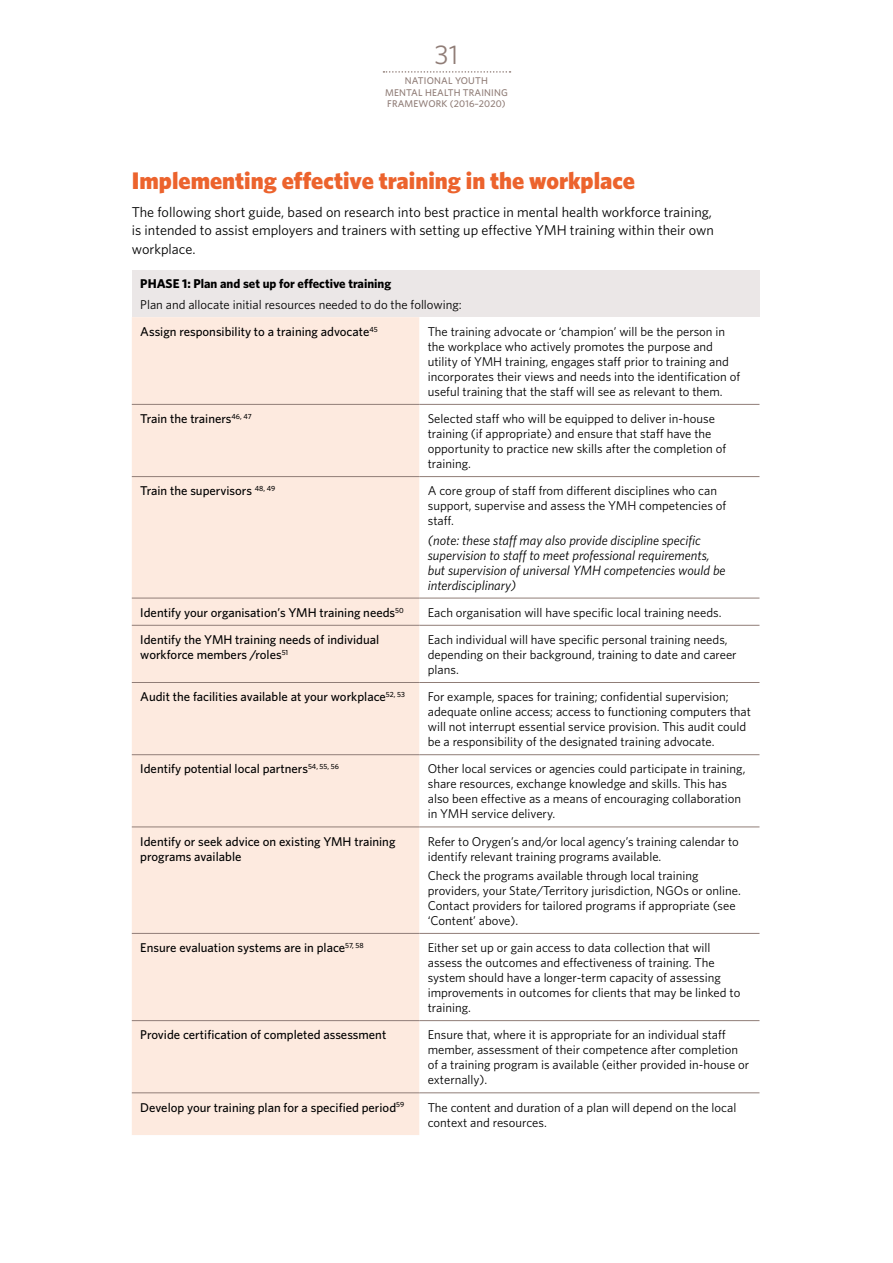
<style>
.page{position:relative;width:893px;height:1263px;background:#fff}
.page>*{position:absolute;margin:0;border:0;box-sizing:border-box;transform-origin:0 0}
.t1{font:27px "Whitney";color:#907d77}
.t2{font:900 24px "Whitney";color:#ec632d}
.t3{font:14.25px/18.8px "Whitney";color:#000}
.t4{font:italic 13.5px/15px "Whitney";color:#000}
.t5{font:12.75px/15px "Whitney";color:#000}
.t6{font:500 12.75px/15px "Whitney";color:#000}
.t7{font:700 12.75px "Whitney";color:#000}
.t8{font:500 9.75px/11.2px "Whitney";letter-spacing:.015em;color:#907d77;text-align:center}
.s1{font-weight:500}
</style>
<div class="page">
<svg style="left:383px;top:71px;width:127px;height:2px"></svg>
<div style="left:132px;top:271px;width:627px;height:46px;background:#ebe7e7"></div>
<div style="left:132px;top:317px;width:287px;height:818px;background:#fdeadf"></div>
<hr style="left:132px;top:404px;width:287px;height:1px;background:#907d77">
<hr style="left:419px;top:404px;width:340px;height:1px;background:#907d77">
<hr style="left:132px;top:476px;width:287px;height:1px;background:#907d77">
<hr style="left:419px;top:476px;width:340px;height:1px;background:#907d77">
<hr style="left:132px;top:598px;width:287px;height:1px;background:#907d77">
<hr style="left:419px;top:598px;width:340px;height:1px;background:#907d77">
<hr style="left:132px;top:625px;width:287px;height:1px;background:#907d77">
<hr style="left:419px;top:625px;width:340px;height:1px;background:#907d77">
<hr style="left:132px;top:682px;width:287px;height:1px;background:#907d77">
<hr style="left:419px;top:682px;width:340px;height:1px;background:#907d77">
<hr style="left:132px;top:754px;width:287px;height:1px;background:#907d77">
<hr style="left:419px;top:754px;width:340px;height:1px;background:#907d77">
<hr style="left:132px;top:827px;width:287px;height:1px;background:#907d77">
<hr style="left:419px;top:827px;width:340px;height:1px;background:#907d77">
<hr style="left:132px;top:933px;width:287px;height:1px;background:#907d77">
<hr style="left:419px;top:933px;width:340px;height:1px;background:#907d77">
<hr style="left:132px;top:1020px;width:287px;height:1px;background:#907d77">
<hr style="left:419px;top:1020px;width:340px;height:1px;background:#907d77">
<hr style="left:132px;top:1092px;width:287px;height:1px;background:#907d77">
<hr style="left:419px;top:1092px;width:340px;height:1px;background:#907d77">
<h1 class="t1" style="left:435px;top:37px;width:25px">31</h1>
<p class="t8" style="left:385px;top:75px;width:124px">NATIONAL YOUTH<br>MENTAL HEALTH TRAINING<br>FRAMEWORK (2016–2020)</p>
<h2 class="t2" style="left:132px;top:165px;width:505px">Implementing effective training in the workplace</h2>
<p class="t3" style="left:132px;top:202px;width:583px">The following short guide, based on research into best practice in mental health workforce training, is intended to assist employers and trainers with setting up effective YMH training within their own workplace.</p>
<p class="t7" style="left:140px;top:275px;width:252px">PHASE 1: Plan and set up for effective training</p>
<p class="t5" style="left:140px;top:290px;width:323px;line-height:27.2px">Plan and allocate initial resources needed to do the following:<br><span class="s1">Assign responsibility to a training advocate</span><sup>45</sup></p>
<p class="t5" style="left:428px;top:324px;width:314px">The training advocate or ‘champion’ will be the person in the workplace who actively promotes the purpose and utility of YMH training, engages staff prior to training and incorporates their views and needs into the identification of useful training that the staff will see as relevant to them.</p>
<p class="t6" style="left:140px;top:411px;width:113px">Train the trainers<sup>46,</sup> <sup>47</sup></p>
<p class="t5" style="left:428px;top:411px;width:300px">Selected staff who will be equipped to deliver in-house training (if appropriate) and ensure that staff have the opportunity to practice new skills after the completion of training.</p>
<p class="t6" style="left:140px;top:483px;width:136px">Train the supervisors <sup>48,</sup> <sup>49</sup></p>
<p class="t5" style="left:428px;top:483px;width:300px">A core group of staff from different disciplines who can support, supervise and assess the YMH competencies of staff.</p>
<p class="t4" style="left:428px;top:532px;width:299px">(note: these staff may also provide discipline specific supervision to staff to meet professional requirements, but supervision of universal YMH competencies would be interdisciplinary)</p>
<p class="t6" style="left:140px;top:605px;width:265px">Identify your organisation’s YMH training needs<sup>50</sup></p>
<p class="t5" style="left:428px;top:604px;width:295px">Each organisation will have specific local training needs.</p>
<p class="t6" style="left:140px;top:632px;width:240px">Identify the YMH training needs of individual workforce members /roles<sup>51</sup></p>
<p class="t5" style="left:428px;top:632px;width:310px">Each individual will have specific personal training needs, depending on their background, training to date and career plans.</p>
<p class="t6" style="left:140px;top:689px;width:266px">Audit the facilities available at your workplace<sup>52,</sup> <sup>53</sup></p>
<p class="t5" style="left:428px;top:689px;width:325px">For example, spaces for training; confidential supervision; adequate online access; access to functioning computers that will not interrupt essential service provision. This audit could be a responsibility of the designated training advocate.</p>
<p class="t6" style="left:140px;top:761px;width:200px">Identify potential local partners<sup>54,</sup> <sup>55,</sup> <sup>56</sup></p>
<p class="t5" style="left:428px;top:761px;width:319px">Other local services or agencies could participate in training, share resources, exchange knowledge and skills. This has also been effective as a means of encouraging collaboration in YMH service delivery.</p>
<p class="t6" style="left:140px;top:833px;width:257px">Identify or seek advice on existing YMH training programs available</p>
<p class="t5" style="left:428px;top:833px;width:313px">Refer to Orygen’s and/or local agency’s training calendar to identify relevant training programs available.</p>
<p class="t5" style="left:428px;top:868px;width:314px">Check the programs available through local training providers, your State/Territory jurisdiction, NGOs or online.<br>Contact providers for tailored programs if appropriate (see ‘Content’ above).</p>
<p class="t6" style="left:140px;top:940px;width:225px">Ensure evaluation systems are in place<sup>57,</sup> <sup>58</sup></p>
<p class="t5" style="left:428px;top:940px;width:314px">Either set up or gain access to data collection that will assess the outcomes and effectiveness of training. The system should have a longer-term capacity of assessing improvements in outcomes for clients that may be linked to training.</p>
<p class="t6" style="left:140px;top:1027px;width:247px">Provide certification of completed assessment</p>
<p class="t5" style="left:428px;top:1027px;width:323px">Ensure that, where it is appropriate for an individual staff member, assessment of their competence after completion of a training program is available (either provided in-house or externally).</p>
<p class="t6" style="left:140px;top:1099px;width:265px">Develop your training plan for a specified period<sup>59</sup></p>
<p class="t5" style="left:428px;top:1099px;width:310px">The content and duration of a plan will depend on the local context and resources.</p>
</div>
